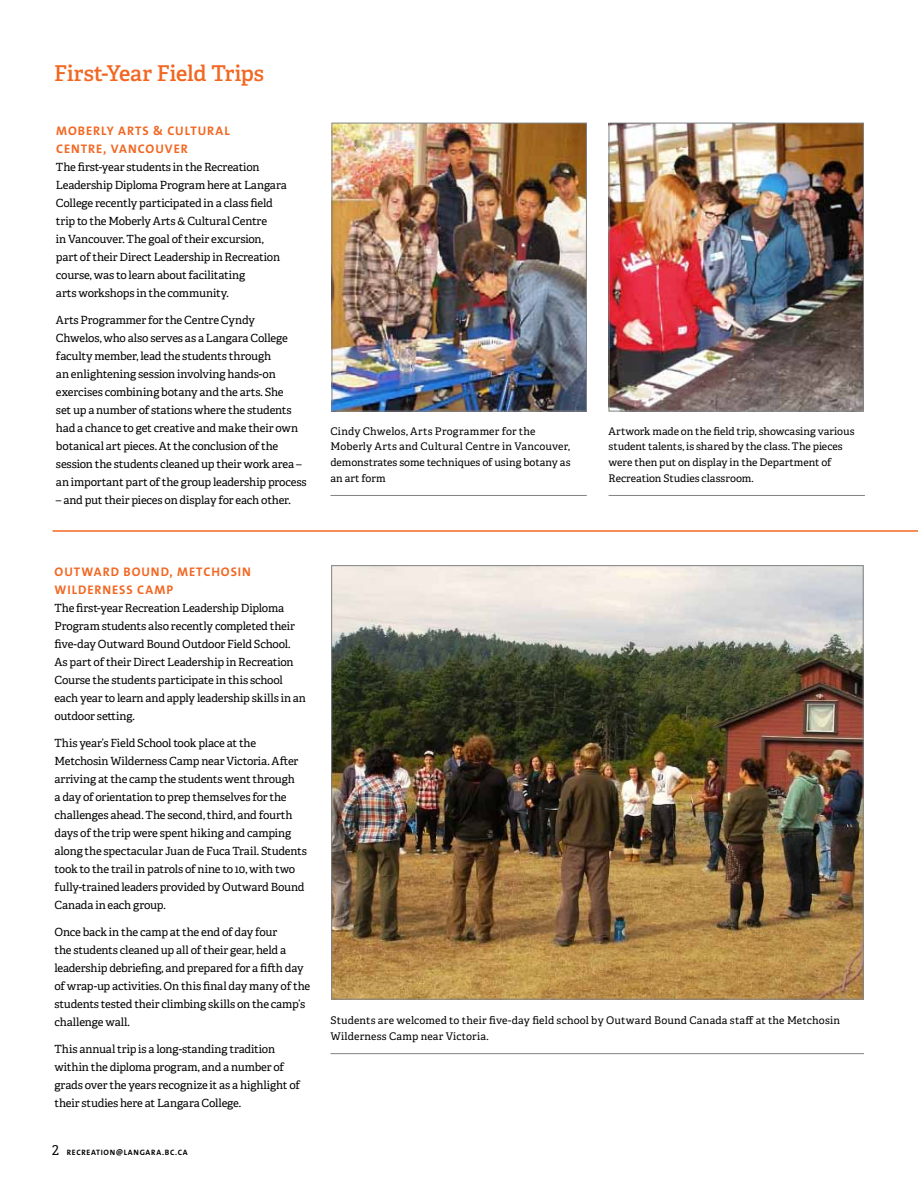
<style>
.page{position:relative;width:918px;height:1188px;background:#fff}
.page>*{position:absolute;margin:0;border:0;box-sizing:border-box;transform-origin:0 0}
.t1{font:600 21.75px "Adelle";letter-spacing:-.01em;color:#f26722}
.t2{font:700 12.6px/18px "The Sans Os F";letter-spacing:.075em;color:#f26722}
.t3{font:11.25px/18px "Adelle";letter-spacing:-.015em;color:#000}
.t4{font:10.5px/15.8px "Adelle";letter-spacing:.005em;color:#000}
.t5{font:700 7.8px "The Sans Os F";letter-spacing:.09em;color:#000}
.s1{font-family:"Adelle";font-weight:400;font-size:13.5px}
</style>
<div class="page">
<img style="left:333px;top:567px;width:529px;height:431px">
<img style="left:334px;top:125px;width:251px;height:284px">
<div style="left:332px;top:123px;width:255px;height:288px;border:1px solid #808285"></div>
<hr style="left:330px;top:1053px;width:534px;height:1px;background:#808285">
<hr style="left:609px;top:495px;width:256px;height:1px;background:#808285">
<img style="left:611px;top:125px;width:251px;height:284px">
<div style="left:609px;top:123px;width:255px;height:288px;border:1px solid #808285"></div>
<hr style="left:330px;top:495px;width:257px;height:1px;background:#808285">
<hr style="left:52px;top:530px;width:866px;height:2px;background:#f26722">
<h1 class="t1" style="left:54px;top:60px;width:212px">First-Year Field Trips</h1>
<p class="t2" style="left:56px;top:122px;width:173px">MOBERLY ARTS &amp; CULTURAL<br>CENTRE, VANCOUVER</p>
<p class="t3" style="left:56px;top:158px;width:232px">The first-year students in the Recreation Leadership Diploma Program here at Langara College recently participated in a class field trip to the Moberly Arts &amp; Cultural Centre<br>in Vancouver. The goal of their excursion, part of their Direct Leadership in Recreation course, was to learn about facilitating<br>arts workshops in the community.</p>
<p class="t3" style="left:56px;top:311px;width:252px">Arts Programmer for the Centre Cyndy<br>Chwelos, who also serves as a Langara College faculty member, lead the students through<br>an enlightening session involving hands-on exercises combining botany and the arts. She<br>set up a number of stations where the students had a chance to get creative and make their own botanical art pieces. At the conclusion of the session the students cleaned up their work area – an important part of the group leadership process</p>
<p class="t3" style="left:56px;top:491px;width:237px">– and put their pieces on display for each other.</p>
<p class="t4" style="left:330px;top:423px;width:242px">Cindy Chwelos, Arts Programmer for the Moberly Arts and Cultural Centre in Vancouver, demonstrates some techniques of using botany as an art form</p>
<p class="t4" style="left:609px;top:423px;width:247px">Artwork made on the field trip, showcasing various student talents, is shared by the class. The pieces were then put on display in the Department of Recreation Studies classroom.</p>
<p class="t2" style="left:55px;top:563px;width:198px">OUTWARD BOUND, METCHOSIN<br>WILDERNESS CAMP</p>
<p class="t3" style="left:54px;top:599px;width:253px">The first-year Recreation Leadership Diploma Program students also recently completed their five-day Outward Bound Outdoor Field School.<br>As part of their Direct Leadership in Recreation Course the students participate in this school each year to learn and apply leadership skills in an outdoor setting.</p>
<p class="t3" style="left:54px;top:734px;width:254px">This year’s Field School took place at the Metchosin Wilderness Camp near Victoria. After arriving at the camp the students went through<br>a day of orientation to prep themselves for the challenges ahead. The second, third, and fourth days of the trip were spent hiking and camping along the spectacular Juan de Fuca Trail. Students took to the trail in patrols of nine to 10, with two fully-trained leaders provided by Outward Bound Canada in each group.</p>
<p class="t3" style="left:54px;top:923px;width:257px">Once back in the camp at the end of day four<br>the students cleaned up all of their gear, held a leadership debriefing, and prepared for a fifth day of wrap-up activities. On this final day many of the students tested their climbing skills on the camp’s challenge wall.</p>
<p class="t3" style="left:54px;top:1040px;width:247px">This annual trip is a long-standing tradition within the diploma program, and a number of grads over the years recognize it as a highlight of their studies here at Langara College.</p>
<p class="t5" style="left:52px;top:1148px;width:137px"><span class="s1">2</span> RECREATION@LANGARA.BC.CA</p>
<p class="t4" style="left:330px;top:1013px;width:511px">Students are welcomed to their five-day field school by Outward Bound Canada staff at the Metchosin<br>Wilderness Camp near Victoria.</p>
</div>
